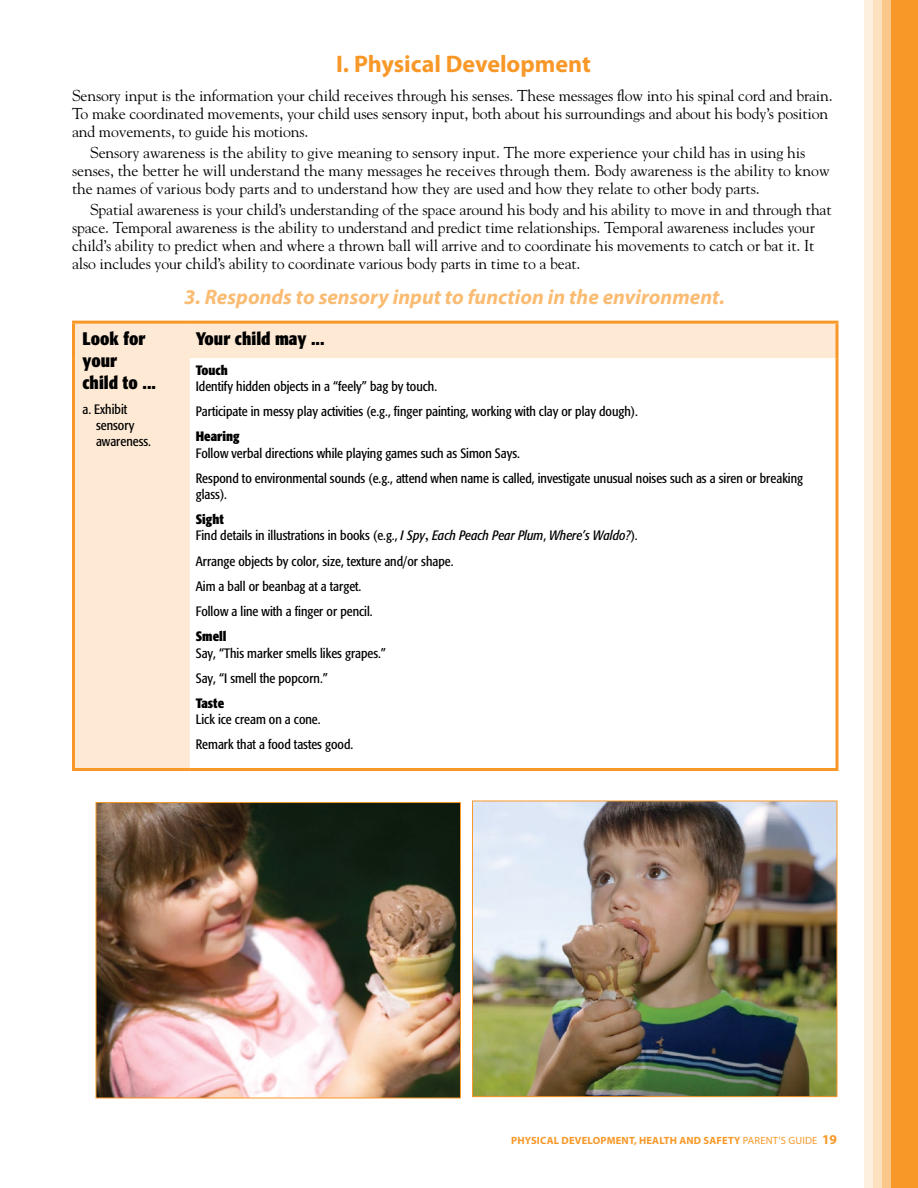
<style>
.page{position:relative;width:918px;height:1188px;background:#fff}
.page>*{position:absolute;margin:0;border:0;box-sizing:border-box;transform-origin:0 0}
.t1{font:700 24px "Myriad Pro";color:#f89828}
.t2{font:italic 700 21px "Myriad Pro";color:#fabc73}
.t3{font:700 condensed 18px/21.6px "Formata";color:#000}
.t4{font:15.75px/18px "Goudy";letter-spacing:-.01em;color:#000}
.t5{font:condensed 13.5px/25.2px "Formata";color:#000}
.t6{font:700 condensed 13.5px "Formata";color:#000}
.t7{font:700 10.5px "Myriad Pro";letter-spacing:.02em;color:#f89828}
.s1{font-weight:700}
.s2{font-style:italic}
.s3{font-family:"Adobe Garamond";font-weight:700;font-stretch:normal}
.s4{font-weight:400}
.s5{font-size:13.5px}
</style>
<div class="page">
<svg style="left:75px;top:324px;width:761px;height:444px"></svg>
<hr style="left:72px;top:321px;width:118px;height:3px;background:#f89828">
<hr style="left:72px;top:324px;width:3px;height:34px;background:#f89828">
<hr style="left:190px;top:321px;width:649px;height:3px;background:#f89828">
<hr style="left:836px;top:324px;width:3px;height:34px;background:#f89828">
<hr style="left:72px;top:358px;width:3px;height:410px;background:#f89828">
<hr style="left:836px;top:358px;width:3px;height:410px;background:#f89828">
<hr style="left:72px;top:768px;width:118px;height:3px;background:#f89828">
<hr style="left:190px;top:768px;width:649px;height:3px;background:#f89828">
<img style="left:474px;top:803px;width:361px;height:292px">
<div style="left:472px;top:801px;width:365px;height:296px;border:1px solid #f89828"></div>
<img style="left:98px;top:804px;width:361px;height:292px">
<div style="left:96px;top:802px;width:365px;height:296px;border:1px solid #f89828"></div>
<div style="left:891px;top:0;width:27px;height:1188px;background:#f89828"></div>
<div style="left:882px;top:0;width:9px;height:1188px;background:#fbc689"></div>
<div style="left:873px;top:0;width:9px;height:1188px;background:#fde0be"></div>
<div style="left:864px;top:0;width:9px;height:1188px;background:#fef0df"></div>
<h1 class="t1" style="left:336px;top:48px;width:256px">I. Physical Development</h1>
<p class="t4" style="left:72px;top:86px;width:762px">Sensory input is the information your child receives through his senses. These messages flow into his spinal cord and brain.<br>To make coordinated movements, your child uses sensory input, both about his surroundings and about his body’s position and movements, to guide his motions.</p>
<p class="t4" style="left:72px;top:143px;width:759px;text-indent:18px">Sensory awareness is the ability to give meaning to sensory input. The more experience your child has in using his senses, the better he will understand the many messages he receives through them. Body awareness is the ability to know the names of various body parts and to understand how they are used and how they relate to other body parts.</p>
<p class="t4" style="left:72px;top:200px;width:761px;text-indent:18px">Spatial awareness is your child’s understanding of the space around his body and his ability to move in and through that space. Temporal awareness is the ability to understand and predict time relationships. Temporal awareness includes your child’s ability to predict when and where a thrown ball will arrive and to coordinate his movements to catch or bat it. It also includes your child’s ability to coordinate various body parts in time to a beat.</p>
<p class="t3" style="left:82px;top:328px;width:75px">Look for your child to ...</p>
<p class="t5" style="left:96px;top:401px;width:57px;line-height:16.2px;text-indent:-14px">a. Exhibit sensory awareness.</p>
<h2 class="t2" style="left:184px;top:283px;width:542px">3. Responds to sensory input to function in the environment.</h2>
<p class="t3" style="left:196px;top:328px;width:130px">Your child may ...</p>
<p class="t6" style="left:196px;top:362px;width:34px">Touch</p>
<p class="t5" style="left:196px;top:374px;width:444px">Identify hidden objects in a “feely” bag by touch.<br>Participate in messy play activities (e.g., finger painting, working with clay or play dough).</p>
<p class="t6" style="left:196px;top:428px;width:45px">Hearing</p>
<p class="t5" style="left:196px;top:440px;width:609px">Follow verbal directions while playing games such as Simon Says.<br>Respond to environmental sounds (e.g., attend when name is called, investigate unusual noises such as a siren or breaking</p>
<p class="t5" style="left:196px;top:482px;width:33px">glass).</p>
<p class="t5" style="left:196px;top:512px;width:443px;line-height:16.2px"><span class="s1">Sight<br></span>Find details in illustrations in books (e.g., <span class="s2">I Spy</span><span class="s3">,</span> <span class="s2">Each Peach Pear Plum</span>, <span class="s2">Where’s Waldo?</span>).</p>
<p class="t5" style="left:196px;top:548px;width:259px">Arrange objects by color, size, texture and/or shape.<br>Aim a ball or beanbag at a target.<br>Follow a line with a finger or pencil.</p>
<p class="t6" style="left:196px;top:628px;width:32px">Smell</p>
<p class="t5" style="left:196px;top:640px;width:192px">Say, “This marker smells likes grapes.”<br>Say, “I smell the popcorn.”</p>
<p class="t6" style="left:196px;top:695px;width:30px">Taste</p>
<p class="t5" style="left:196px;top:707px;width:159px">Lick ice cream on a cone.<br>Remark that a food tastes good.</p>
<p class="t7" style="left:511px;top:1134px;width:327px">PHYSICAL DEVELOPMENT, HEALTH AND SAFETY <span class="s4">PARENT’S Guide</span> <span class="s5">19</span></p>
</div>
